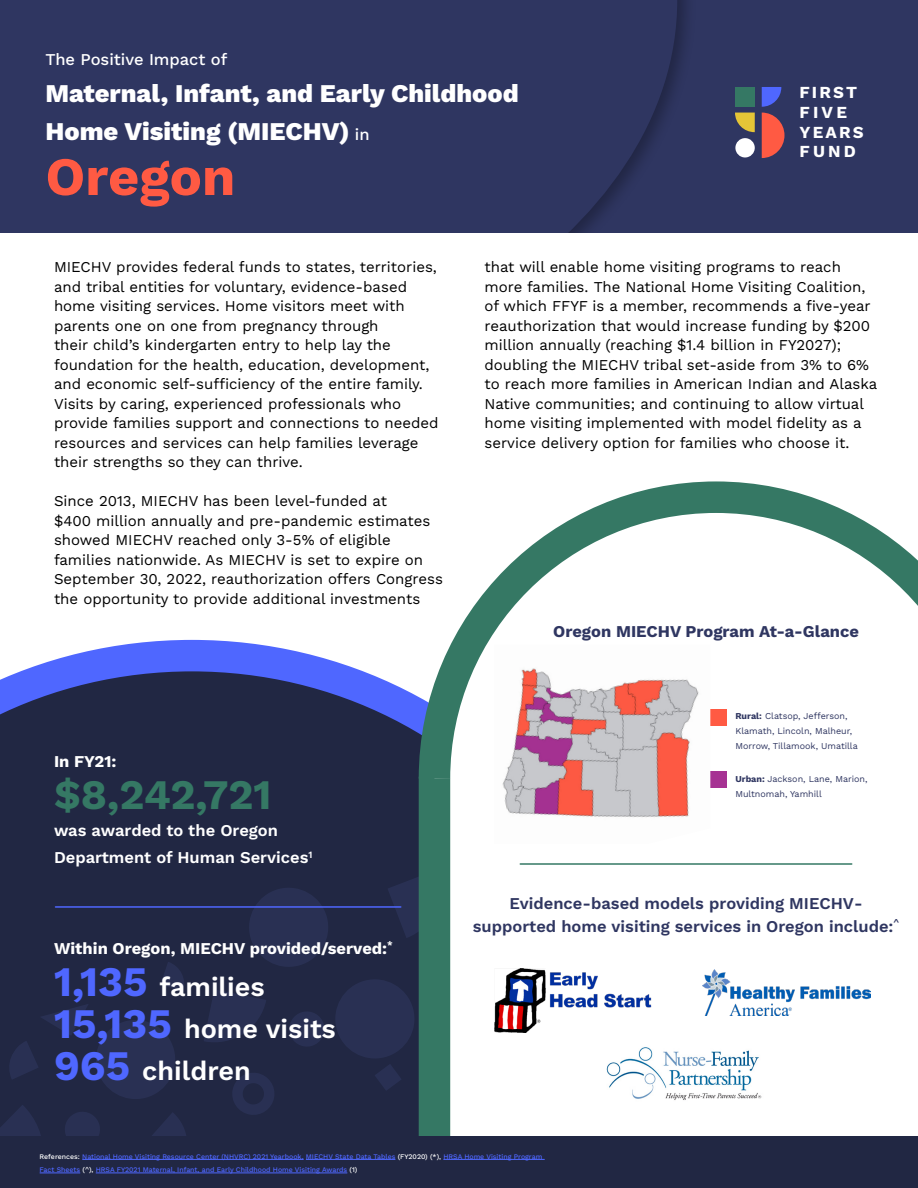
<style>
.page{position:relative;width:918px;height:1188px;background:#fff}
.page>*{position:absolute;margin:0;border:0;box-sizing:border-box;transform-origin:0 0}
.t1{font:700 54px "Work Sans";color:#ff5a43}
.t2{font:700 42px "Work Sans";letter-spacing:-.005em;color:#357864}
.t3{font:600 27px/42px "Work Sans";color:#fff}
.t4{font:800 25.5px/37.5px "Work Sans";color:#fff}
.t5{font:700 16.8px/19.8px "Work Sans";letter-spacing:.13em;color:#fff}
.t6{font:600 16.5px/22.5px "Work Sans";color:#2f3661;text-align:center}
.t7{font:600 16.5px/27px "Work Sans";color:#fff}
.t8{font:700 16.5px "Work Sans";color:#fff}
.t9{font:700 16.5px "Work Sans";color:#2f3661}
.t10{font:500 16.5px "Work Sans";color:#fff}
.t11{font:15px/19.5px "Work Sans";color:#000}
.t12{font:9px/15px "Work Sans";color:#2f3661}
.t13{font:500 7.05px/13.5px "Work Sans";color:#4f67ff}
.s1{font-weight:500;font-size:16.5px}
.s2{font-weight:700;font-size:42px;color:#4f67ff}
.s3{font-weight:700}
.s4{color:#fff}
</style>
<div class="page">
<div style="left:0;top:0;width:918px;height:244px;background:#2f3661"></div>
<svg style="left:568px;top:19px;width:109px;height:214px"></svg>
<div style="left:0;top:233px;width:918px;height:278px;background:#fff"></div>
<div style="left:735px;top:87px;width:20px;height:20px;background:#357864"></div>
<div style="left:735px;top:138px;width:20px;height:19px;background:#fff;border-radius:50%"></div>
<svg style="left:762px;top:113px;width:23px;height:45px"></svg>
<svg style="left:762px;top:87px;width:19px;height:20px"></svg>
<svg style="left:735px;top:113px;width:20px;height:19px"></svg>
<svg style="left:0;top:639px;width:403px;height:205px;background:#38416e"></svg>
<div style="left:0;top:844px;width:589px;height:344px;background:#212743"></div>
<svg style="left:161px;top:962px;width:23px;height:29px"></svg>
<svg style="left:0;top:1004px;width:186px;height:132px"></svg>
<svg style="left:204px;top:883px;width:199px;height:232px"></svg>
<svg style="left:403px;top:810px;width:515px;height:327px"></svg>
<svg style="left:403px;top:481px;width:515px;height:329px"></svg>
<hr style="left:56px;top:906px;width:345px;height:2px;background:#4f67ff">
<div style="left:710px;top:709px;width:17px;height:17px;background:#ff5a43"></div>
<div style="left:710px;top:771px;width:17px;height:17px;background:#a63293"></div>
<div style="left:0;top:1137px;width:918px;height:51px;background:#212743"></div>
<hr style="left:82px;top:1159px;width:222px;height:1px;background:#4f67ff">
<hr style="left:306px;top:1159px;width:89px;height:1px;background:#4f67ff">
<hr style="left:443px;top:1159px;width:102px;height:1px;background:#4f67ff">
<hr style="left:40px;top:1173px;width:40px;height:1px;background:#4f67ff">
<hr style="left:96px;top:1173px;width:251px;height:1px;background:#4f67ff">
<img style="left:494px;top:645px;width:216px;height:199px">
<hr style="left:520px;top:863px;width:332px;height:2px;background:#357864">
<img style="left:702px;top:970px;width:168px;height:46px">
<img style="left:599px;top:1042px;width:171px;height:64px">
<img style="left:493px;top:969px;width:164px;height:64px">
<p class="t10" style="left:46px;top:46px;width:183px">The Positive Impact of</p>
<h3 class="t4" style="left:46px;top:74px;width:475px">Maternal, Infant, and Early Childhood<br>Home Visiting (MIECHV) <span class="s1">in</span></h3>
<h1 class="t1" style="left:46px;top:136px;width:191px">Oregon</h1>
<p class="t5" style="left:799px;top:83px;width:66px">FIRST<br>FIVE<br>YEARS<br>FUND</p>
<p class="t11" style="left:54px;top:257px;width:386px">MIECHV provides federal funds to states, territories, and tribal entities for voluntary, evidence-based home visiting services. Home visitors meet with parents one on one from pregnancy through<br>their child’s kindergarten entry to help lay the foundation for the health, education, development, and economic self-sufficiency of the entire family.<br>Visits by caring, experienced professionals who provide families support and connections to needed resources and services can help families leverage their strengths so they can thrive.</p>
<p class="t11" style="left:54px;top:491px;width:390px">Since 2013, MIECHV has been level-funded at<br>$400 million annually and pre-pandemic estimates showed MIECHV reached only 3-5% of eligible families nationwide. As MIECHV is set to expire on September 30, 2022, reauthorization offers Congress the opportunity to provide additional investments</p>
<p class="t8" style="left:54px;top:749px;width:64px">In FY21:</p>
<h2 class="t2" style="left:54px;top:763px;width:219px">$8,242,721</h2>
<p class="t7" style="left:54px;top:817px;width:260px">was awarded to the Oregon<br>Department of Human Services<sup>1</sup></p>
<p class="t8" style="left:54px;top:936px;width:340px">Within Oregon, MIECHV provided/served:<sup>*</sup></p>
<h3 class="t3" style="left:54px;top:965px;width:283px"><span class="s2">1,135</span> families<br><span class="s2">15,135</span> home visits<br><span class="s2">965</span> children</h3>
<p class="t11" style="left:485px;top:257px;width:394px">that will enable home visiting programs to reach more families. The National Home Visiting Coalition, of which FFYF is a member, recommends a five-year reauthorization that would increase funding by $200 million annually (reaching $1.4 billion in FY2027); doubling the MIECHV tribal set-aside from 3% to 6% to reach more families in American Indian and Alaska Native communities; and continuing to allow virtual home visiting implemented with model fidelity as a service delivery option for families who choose it.</p>
<p class="t9" style="left:553px;top:619px;width:307px">Oregon MIECHV Program At-a-Glance</p>
<p class="t12" style="left:735px;top:708px;width:124px"><span class="s3">Rural:</span> Clatsop, Jefferson,<br>Klamath, Lincoln, Malheur,<br>Morrow, Tillamook, Umatilla</p>
<p class="t12" style="left:735px;top:771px;width:134px"><span class="s3">Urban:</span> Jackson, Lane, Marion,<br>Multnomah, Yamhill</p>
<p class="t6" style="left:473px;top:892px;width:428px">Evidence-based models providing MIECHV&shy;supported home visiting services in Oregon include:<sup>^</sup></p>
<p class="t13" style="left:40px;top:1149px;width:504px"><span class="s4">References:</span> National Home Visiting Resource Center (NHVRC) 2021 Yearbook, MIECHV State Data Tables <span class="s4">(FY2020) (*),</span> HRSA Home Visiting Program<br>Fact Sheets <span class="s4">(^),</span> HRSA FY2021 Maternal, Infant, and Early Childhood Home Visiting Awards <span class="s4">(1)</span></p>
</div>
